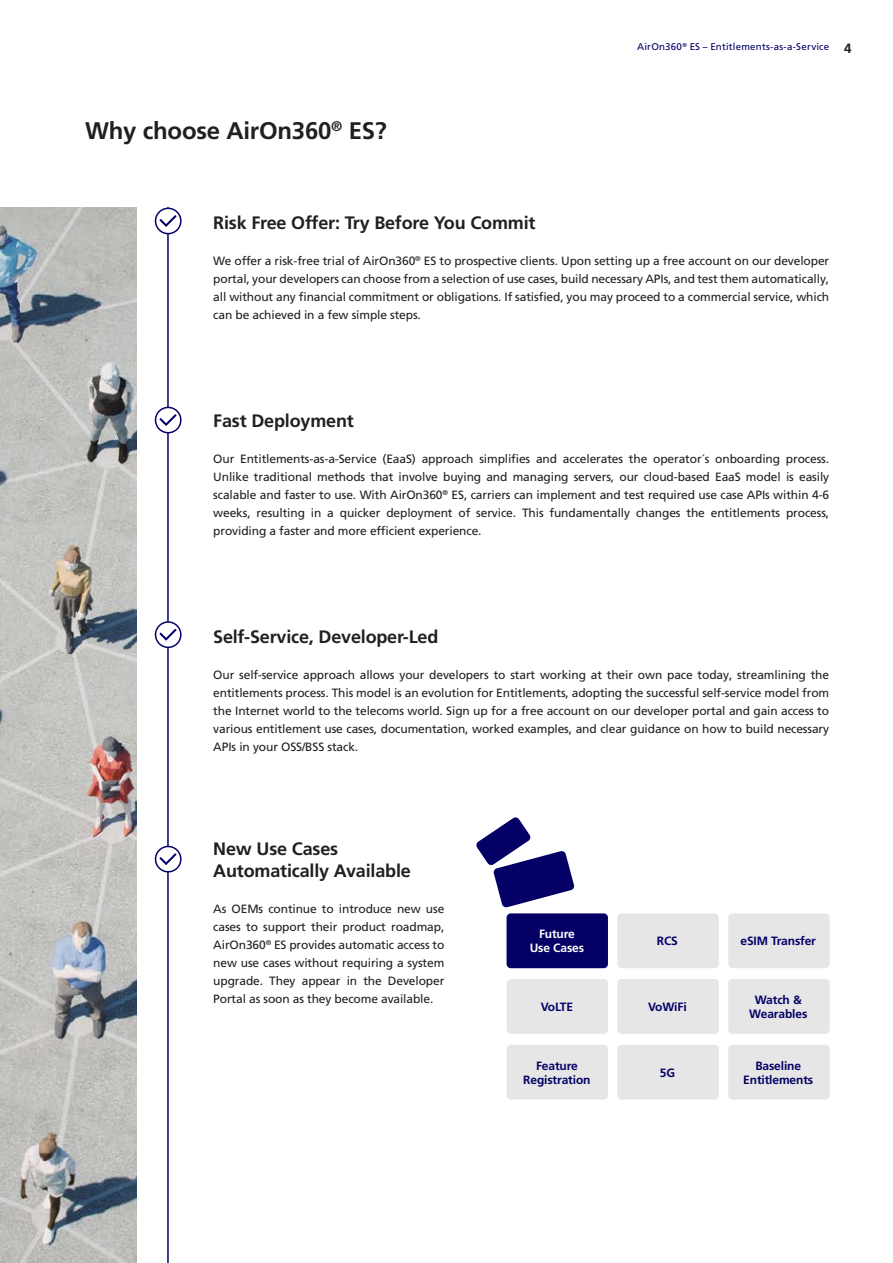
<style>
.page{position:relative;width:893px;height:1263px;background:#fff}
.page>*{position:absolute;margin:0;border:0;box-sizing:border-box;transform-origin:0 0}
.t1{font:700 24px "Frutiger LT Pro";letter-spacing:-.01em;color:#231f20}
.t2{font:700 18px/22.5px "Frutiger LT Pro";letter-spacing:-.01em;color:#231f20}
.t3{font:12px/18px "Frutiger LT Pro";letter-spacing:-.01em;color:#231f20;text-align:justify}
.t4{font:700 12px/14.4px "Frutiger LT Pro";letter-spacing:-.01em;color:#040066;text-align:center}
.t5{font:700 12px/14.4px "Frutiger LT Pro";letter-spacing:-.01em;color:#fff;text-align:center}
.t6{font:9.75px "Frutiger LT Pro";letter-spacing:.02em;color:#040066}
.s1{font-weight:700;font-size:13.5px;color:#231f20}
</style>
<div class="page">
<img style="left:0;top:207px;width:136px;height:1056px">
<hr style="left:167px;top:207px;width:2px;height:1056px;background:#040066">
<svg style="left:156px;top:622px;width:25px;height:25px"></svg>
<div style="left:155px;top:621px;width:27px;height:27px;border:2px solid #040066;border-radius:50%"></div>
<svg style="left:157px;top:626px;width:22px;height:16px"></svg>
<svg style="left:156px;top:846px;width:25px;height:26px"></svg>
<div style="left:155px;top:846px;width:27px;height:26px;border:2px solid #040066;border-radius:50%"></div>
<svg style="left:157px;top:851px;width:22px;height:16px"></svg>
<svg style="left:156px;top:208px;width:25px;height:26px"></svg>
<div style="left:155px;top:208px;width:27px;height:26px;border:2px solid #040066;border-radius:50%"></div>
<svg style="left:157px;top:213px;width:22px;height:15px"></svg>
<svg style="left:156px;top:407px;width:25px;height:26px"></svg>
<div style="left:155px;top:407px;width:27px;height:26px;border:2px solid #040066;border-radius:50%"></div>
<svg style="left:157px;top:412px;width:22px;height:16px"></svg>
<div style="left:507px;top:913px;width:101px;height:55px;background:#040066;border-radius:4px"></div>
<div style="left:617px;top:913px;width:102px;height:55px;background:#e6e6e6;border-radius:4px"></div>
<div style="left:728px;top:913px;width:102px;height:55px;background:#e6e6e6;border-radius:4px"></div>
<div style="left:507px;top:979px;width:101px;height:55px;background:#e6e6e6;border-radius:4px"></div>
<div style="left:617px;top:979px;width:102px;height:55px;background:#e6e6e6;border-radius:4px"></div>
<div style="left:728px;top:979px;width:102px;height:55px;background:#e6e6e6;border-radius:4px"></div>
<div style="left:507px;top:1045px;width:101px;height:54px;background:#e6e6e6;border-radius:4px"></div>
<div style="left:617px;top:1045px;width:102px;height:54px;background:#e6e6e6;border-radius:4px"></div>
<div style="left:728px;top:1045px;width:102px;height:54px;background:#e6e6e6;border-radius:4px"></div>
<svg style="left:476px;top:817px;width:99px;height:91px"></svg>
<h1 class="t1" style="left:85px;top:116px;width:303px">Why choose AirOn360<sup>®</sup> ES?</h1>
<p class="t6" style="left:637px;top:41px;width:216px">AirOn360<sup>®</sup> ES – Entitlements-as-a-Service <span class="s1">4</span></p>
<h2 class="t2" style="left:213px;top:212px;width:324px">Risk Free Offer: Try Before You Commit</h2>
<p class="t3" style="left:213px;top:252px;width:617px">We offer a risk-free trial of AirOn360<sup>®</sup> ES to prospective clients. Upon setting up a free account on our developer portal, your developers can choose from a selection of use cases, build necessary APIs, and test them automatically, all without any financial commitment or obligations. If satisfied, you may proceed to a commercial service, which can be achieved in a few simple steps.</p>
<h2 class="t2" style="left:213px;top:410px;width:142px">Fast Deployment</h2>
<p class="t3" style="left:213px;top:450px;width:617px">Our Entitlements-as-a-Service (EaaS) approach simplifies and accelerates the operator´s onboarding process.<br>Unlike traditional methods that involve buying and managing servers, our cloud-based EaaS model is easily scalable and faster to use. With AirOn360<sup>®</sup> ES, carriers can implement and test required use case APIs within 4-6 weeks, resulting in a quicker deployment of service. This fundamentally changes the entitlements process, providing a faster and more efficient experience.</p>
<h2 class="t2" style="left:213px;top:626px;width:227px">Self-Service, Developer-Led</h2>
<p class="t3" style="left:213px;top:666px;width:617px">Our self-service approach allows your developers to start working at their own pace today, streamlining the entitlements process. This model is an evolution for Entitlements, adopting the successful self-service model from the Internet world to the telecoms world. Sign up for a free account on our developer portal and gain access to various entitlement use cases, documentation, worked examples, and clear guidance on how to build necessary APIs in your OSS/BSS stack.</p>
<h2 class="t2" style="left:213px;top:837px;width:199px">New Use Cases<br>Automatically Available</h2>
<p class="t3" style="left:213px;top:900px;width:233px">As OEMs continue to introduce new use cases to support their product roadmap, AirOn360<sup>®</sup> ES provides automatic access to new use cases without requiring a system upgrade. They appear in the Developer Portal as soon as they become available.</p>
<p class="t5" style="left:530px;top:927px;width:56px">Future<br>Use Cases</p>
<p class="t4" style="left:541px;top:999px;width:34px">VoLTE</p>
<p class="t4" style="left:523px;top:1058px;width:69px">Feature<br>Registration</p>
<p class="t4" style="left:657px;top:934px;width:23px">RCS</p>
<p class="t4" style="left:648px;top:999px;width:40px">VoWiFi</p>
<p class="t4" style="left:660px;top:1066px;width:17px">5G</p>
<p class="t4" style="left:740px;top:934px;width:77px">eSIM Transfer</p>
<p class="t4" style="left:749px;top:992px;width:60px">Watch &amp;<br>Wearables</p>
<p class="t4" style="left:743px;top:1058px;width:72px">Baseline<br>Entitlements</p>
</div>
